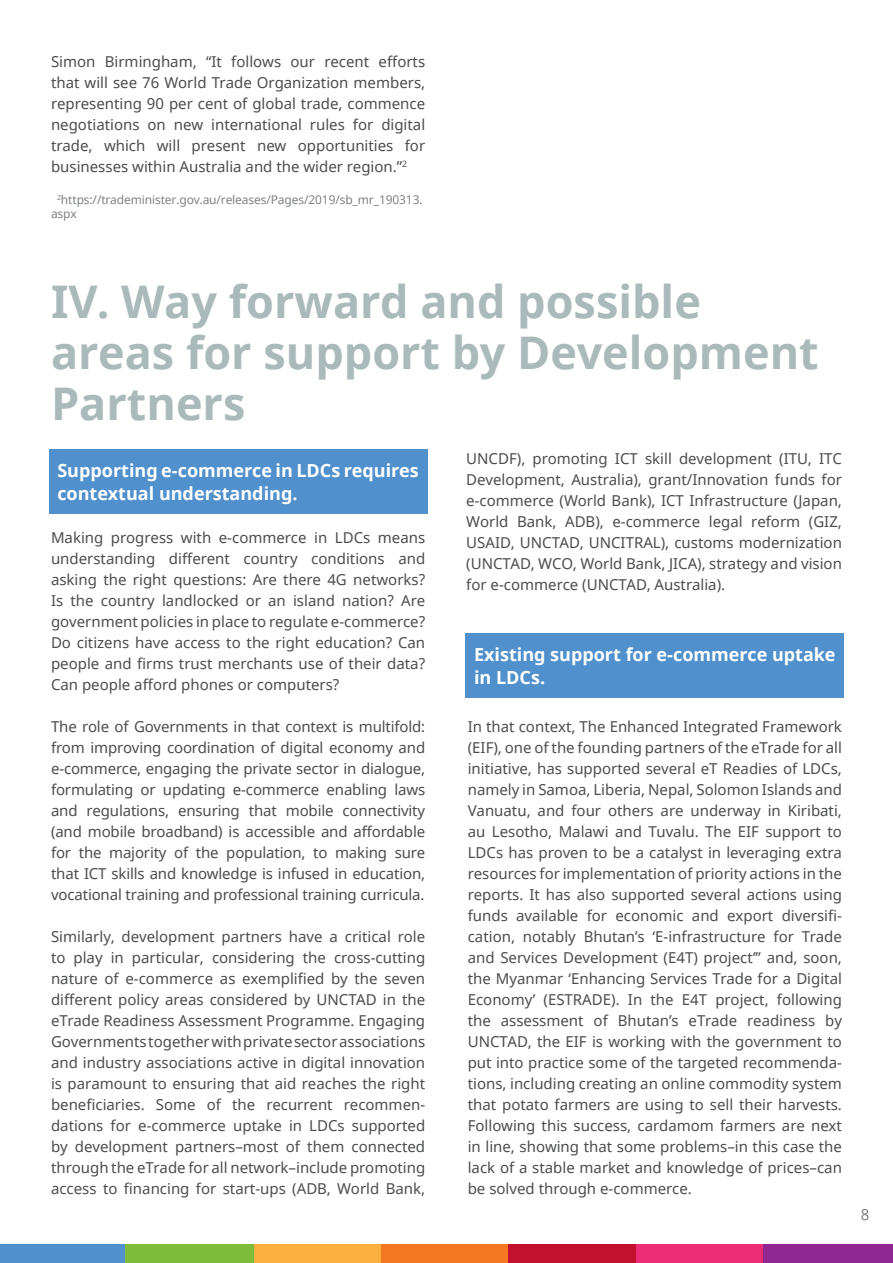
<style>
.page{position:relative;width:893px;height:1263px;background:#fff}
.page>*{position:absolute;margin:0;border:0;box-sizing:border-box;transform-origin:0 0}
.t1{font:700 45px/51px "Noto Sans";color:#aab9ba}
.t2{font:700 18px/22.5px "Noto Sans";color:#fff}
.t3{font:15px/21px "Noto Sans";color:#4b4c4d;text-align:justify}
.t4{font:15px "Noto Sans";color:#7f8182}
.t5{font:12px/13.5px "Noto Sans";letter-spacing:-.01em;color:#7f8182}
</style>
<div class="page">
<div style="left:0;top:1244px;width:127px;height:19px;background:#5090cc"></div>
<div style="left:125px;top:1244px;width:130px;height:19px;background:#80bc3c"></div>
<div style="left:255px;top:1244px;width:127px;height:19px;background:#fbb03f"></div>
<div style="left:381px;top:1244px;width:128px;height:19px;background:#f47721"></div>
<div style="left:508px;top:1244px;width:128px;height:19px;background:#c3102f"></div>
<div style="left:636px;top:1244px;width:128px;height:19px;background:#ee2d77"></div>
<div style="left:763px;top:1244px;width:130px;height:19px;background:#90268f"></div>
<div style="left:49px;top:449px;width:378px;height:64px;background:#5090cc"></div>
<div style="left:466px;top:633px;width:378px;height:64px;background:#5090cc"></div>
<p class="t3" style="left:51px;top:51px;width:376px">Simon Birmingham, “It follows our recent efforts that will see 76 World Trade Organization members, representing 90 per cent of global trade, commence negotiations on new international rules for digital trade, which will present new opportunities for businesses within Australia and the wider region.”<sup>2</sup></p>
<p class="t5" style="left:51px;top:193px;width:373px;text-indent:6px"><sup>2</sup>https://trademinister.gov.au/releases/Pages/2019/sb_mr_190313. aspx</p>
<h1 class="t1" style="left:51px;top:275px;width:769px">IV. Way forward and possible areas for support by Development<br>Partners</h1>
<p class="t2" style="left:57px;top:459px;width:363px">Supporting e-commerce in LDCs requires contextual understanding.</p>
<p class="t3" style="left:51px;top:526px;width:376px">Making progress with e-commerce in LDCs means understanding different country conditions and asking the right questions: Are there 4G networks?<br>Is the country landlocked or an island nation? Are government policies in place to regulate e-commerce?<br>Do citizens have access to the right education? Can people and firms trust merchants use of their data?<br>Can people afford phones or computers?</p>
<p class="t3" style="left:51px;top:715px;width:376px">The role of Governments in that context is multifold: from improving coordination of digital economy and e-commerce, engaging the private sector in dialogue, formulating or updating e-commerce enabling laws and regulations, ensuring that mobile connectivity (and mobile broadband) is accessible and affordable for the majority of the population, to making sure that ICT skills and knowledge is infused in education, vocational training and professional training curricula.</p>
<p class="t3" style="left:51px;top:925px;width:376px">Similarly, development partners have a critical role to play in particular, considering the cross-cutting nature of e-commerce as exemplified by the seven different policy areas considered by UNCTAD in the eTrade Readiness Assessment Programme. Engaging Governments together with private sector associations and industry associations active in digital innovation is paramount to ensuring that aid reaches the right beneficiaries. Some of the recurrent recommen&shy;dations for e-commerce uptake in LDCs supported by development partners–most of them connected through the eTrade for all network–include promoting access to financing for start-ups (ADB, World Bank,</p>
<p class="t3" style="left:466px;top:448px;width:377px">UNCDF), promoting ICT skill development (ITU, ITC Development, Australia), grant/Innovation funds for e-commerce (World Bank), ICT Infrastructure (Japan, World Bank, ADB), e-commerce legal reform (GIZ, USAID, UNCTAD, UNCITRAL), customs modernization (UNCTAD, WCO, World Bank, JICA), strategy and vision for e-commerce (UNCTAD, Australia).</p>
<p class="t2" style="left:474px;top:643px;width:363px">Existing support for e-commerce uptake in LDCs.</p>
<p class="t3" style="left:468px;top:716px;width:376px">In that context, The Enhanced Integrated Framework (EIF), one of the founding partners of the eTrade for all initiative, has supported several eT Readies of LDCs, namely in Samoa, Liberia, Nepal, Solomon Islands and Vanuatu, and four others are underway in Kiribati, au Lesotho, Malawi and Tuvalu. The EIF support to LDCs has proven to be a catalyst in leveraging extra resources for implementation of priority actions in the reports. It has also supported several actions using funds available for economic and export diversifi&shy;cation, notably Bhutan’s ‘E-infrastructure for Trade and Services Development (E4T) project’” and, soon, the Myanmar ‘Enhancing Services Trade for a Digital Economy’ (ESTRADE). In the E4T project, following the assessment of Bhutan’s eTrade readiness by UNCTAD, the EIF is working with the government to put into practice some of the targeted recommenda&shy;tions, including creating an online commodity system that potato farmers are using to sell their harvests.<br>Following this success, cardamom farmers are next in line, showing that some problems–in this case the lack of a stable market and knowledge of prices–can be solved through e-commerce.</p>
<p class="t4" style="left:861px;top:1204px;width:10px">8</p>
</div>
